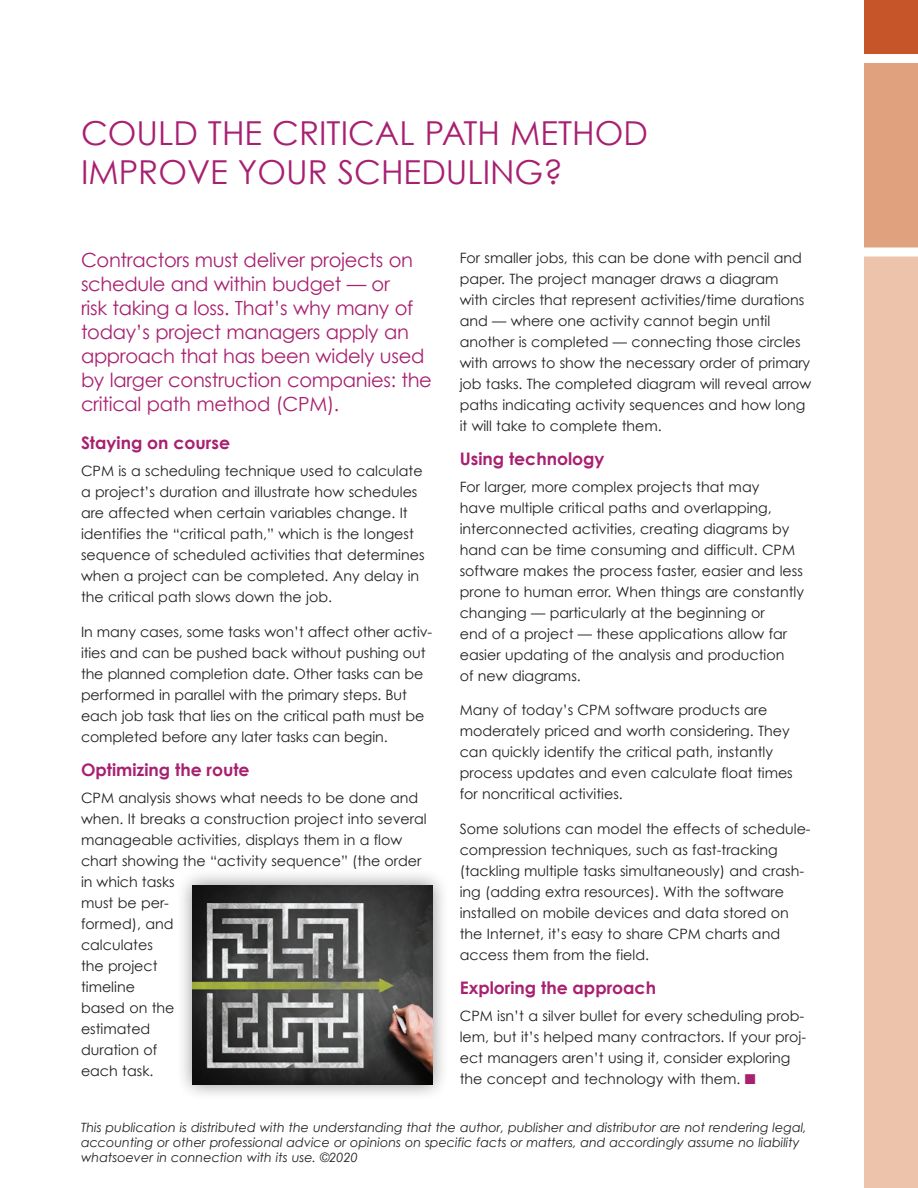
<style>
.page{position:relative;width:918px;height:1188px;background:#fff}
.page>*{position:absolute;margin:0;border:0;box-sizing:border-box;transform-origin:0 0}
.t1{font:33px/39.6px "Century Gothic";color:#a82070}
.t2{font:19.5px/24px "Century Gothic";letter-spacing:-.015em;color:#a82070}
.t3{font:700 17.25px "Century Gothic";color:#a82070}
.t4{font:14.25px/21px "Century Gothic";color:#231f20}
.t5{font:italic 12.75px/15px "Century Gothic";color:#231f20}
.s1{color:#a82070}
</style>
<div class="page">
<div style="left:864px;top:0;width:54px;height:54px;background:#c7552a"></div>
<div style="left:864px;top:63px;width:54px;height:185px;background:#e0a17e"></div>
<div style="left:864px;top:256px;width:54px;height:932px;background:#edc4ab"></div>
<div style="left:864px;top:247px;width:54px;height:9px;background:#fff"></div>
<div style="left:176px;top:868px;width:273px;height:233px;background:#231f20;opacity:.5"></div>
<img style="left:193px;top:885px;width:240px;height:199px">
<h1 class="t1" style="left:81px;top:112px;width:568px">COULD THE CRITICAL PATH METHOD<br>IMPROVE YOUR SCHEDULING?</h1>
<p class="t2" style="left:81px;top:247px;width:352px">Contractors must deliver projects on schedule and within budget — or<br>risk taking a loss. That’s why many of today’s project managers apply an approach that has been widely used by larger construction companies: the critical path method (CPM).</p>
<p class="t3" style="left:81px;top:432px;width:151px">Staying on course</p>
<p class="t4" style="left:81px;top:460px;width:345px">CPM is a scheduling technique used to calculate a project’s duration and illustrate how schedules are affected when certain variables change. It identifies the “critical path,” which is the longest sequence of scheduled activities that determines when a project can be completed. Any delay in the critical path slows down the job.</p>
<p class="t4" style="left:81px;top:621px;width:353px">In many cases, some tasks won’t affect other activ&shy;ities and can be pushed back without pushing out the planned completion date. Other tasks can be performed in parallel with the primary steps. But each job task that lies on the critical path must be completed before any later tasks can begin.</p>
<p class="t3" style="left:81px;top:759px;width:170px">Optimizing the route</p>
<p class="t4" style="left:81px;top:787px;width:347px">CPM analysis shows what needs to be done and when. It breaks a construction project into several manageable activities, displays them in a flow chart showing the “activity sequence” (the order in which tasks<br>must be per-<br>formed), and<br>calculates<br>the project<br>timeline<br>based on the<br>estimated<br>duration of<br>each task.</p>
<p class="t4" style="left:460px;top:247px;width:353px">For smaller jobs, this can be done with pencil and paper. The project manager draws a diagram<br>with circles that represent activities/time durations and — where one activity cannot begin until another is completed — connecting those circles with arrows to show the necessary order of primary job tasks. The completed diagram will reveal arrow paths indicating activity sequences and how long it will take to complete them.</p>
<p class="t3" style="left:460px;top:448px;width:146px">Using technology</p>
<p class="t4" style="left:460px;top:476px;width:346px">For larger, more complex projects that may<br>have multiple critical paths and overlapping, interconnected activities, creating diagrams by hand can be time consuming and difficult. CPM software makes the process faster, easier and less prone to human error. When things are constantly changing — particularly at the beginning or<br>end of a project — these applications allow far easier updating of the analysis and production<br>of new diagrams.</p>
<p class="t4" style="left:460px;top:700px;width:335px">Many of today’s CPM software products are moderately priced and worth considering. They can quickly identify the critical path, instantly process updates and even calculate float times for noncritical activities.</p>
<p class="t4" style="left:460px;top:818px;width:352px">Some solutions can model the effects of schedule&shy;compression techniques, such as fast-tracking (tackling multiple tasks simultaneously) and crash&shy;ing (adding extra resources). With the software installed on mobile devices and data stored on the Internet, it’s easy to share CPM charts and access them from the field.</p>
<p class="t3" style="left:460px;top:977px;width:198px">Exploring the approach</p>
<p class="t4" style="left:460px;top:1005px;width:348px">CPM isn’t a silver bullet for every scheduling prob&shy;lem, but it’s helped many contractors. If your proj&shy;ect managers aren’t using it, consider exploring the concept and technology with them. <span class="s1">■</span></p>
<p class="t5" style="left:81px;top:1119px;width:727px">This publication is distributed with the understanding that the author, publisher and distributor are not rendering legal, accounting or other professional advice or opinions on specific facts or matters, and accordingly assume no liability whatsoever in connection with its use. ©2020</p>
</div>
